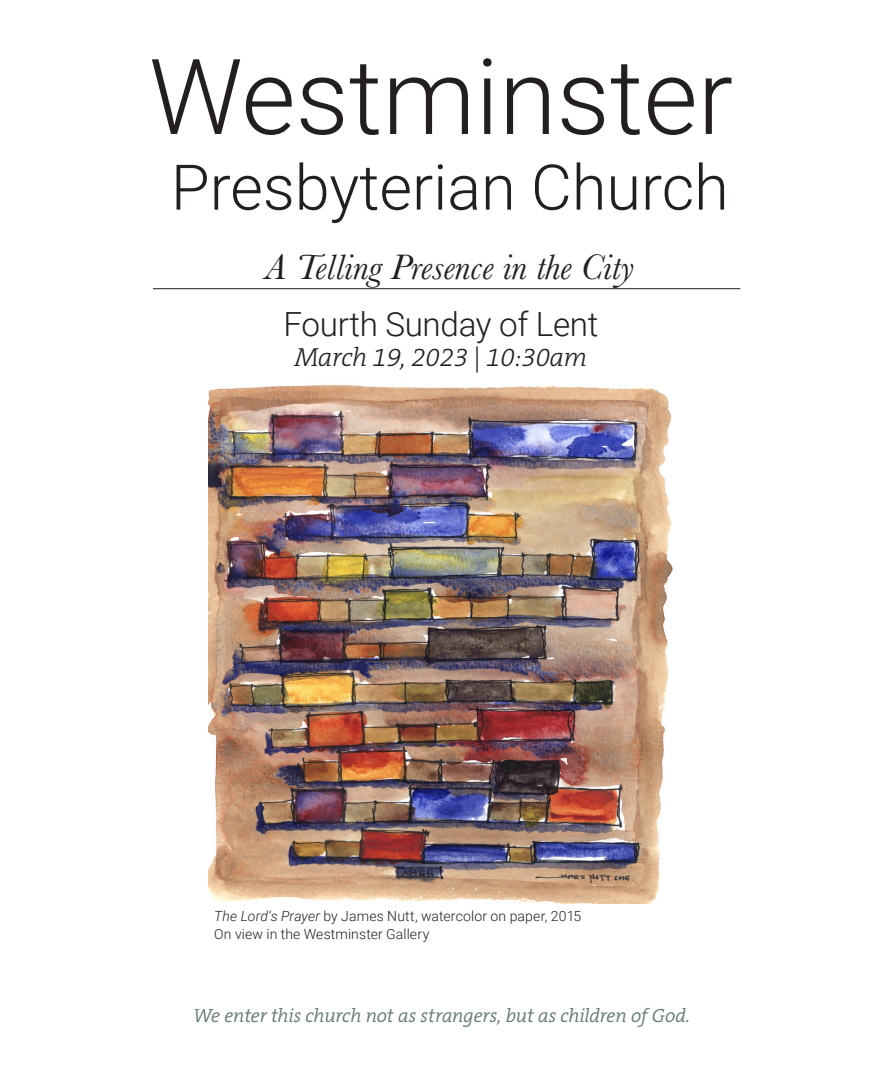
<style>
.page{position:relative;width:882px;height:1071px;background:#fff}
.page>*{position:absolute;margin:0;border:0;box-sizing:border-box;transform-origin:0 0}
.t1{font:300 105px "Roboto";color:#231f20}
.t2{font:300 63px "Roboto";color:#231f20}
.t3{font:italic 36.75px "Baskerville";color:#231f20}
.t4{font:300 33.25px "Roboto";letter-spacing:-.01em;color:#231f20}
.t5{font:italic 300 26.25px "The Serif B W3";letter-spacing:-.01em;color:#231f20}
.Music_PrayerText{font:italic 300 19.25px "The Serif B W4";letter-spacing:-.01em;color:#637c6c}
.t6{font:300 14px "Roboto";letter-spacing:.01em;color:#231f20}
.s1{font-style:normal}
.s2{font-style:italic}
</style>
<div class="page">
<hr style="left:153px;top:288px;width:587px;height:1px;background:#231f20">
<img style="left:208px;top:385px;width:465px;height:519px">
<p class="t1" style="left:149px;top:23px;width:586px">Westminster</p>
<p class="t2" style="left:171px;top:143px;width:559px">Presbyterian Church</p>
<p class="t3" style="left:266px;top:242px;width:370px">A Telling Presence in the City</p>
<p class="t4" style="left:283px;top:301px;width:317px">Fourth Sunday of Lent</p>
<p class="t5" style="left:295px;top:340px;width:294px">March 19, 2023 <span class="s1">|</span> 10:30am</p>
<p class="t6" style="left:214px;top:907px;width:369px"><span class="s2">The Lord’s Prayer</span> by James Nutt, watercolor on paper, 2015</p>
<p class="t6" style="left:214px;top:924px;width:217px">On view in the Westminster Gallery</p>
<p class="Music_PrayerText" style="left:193px;top:1003px;width:499px">We enter this church not as strangers, but as children of God.</p>
</div>
